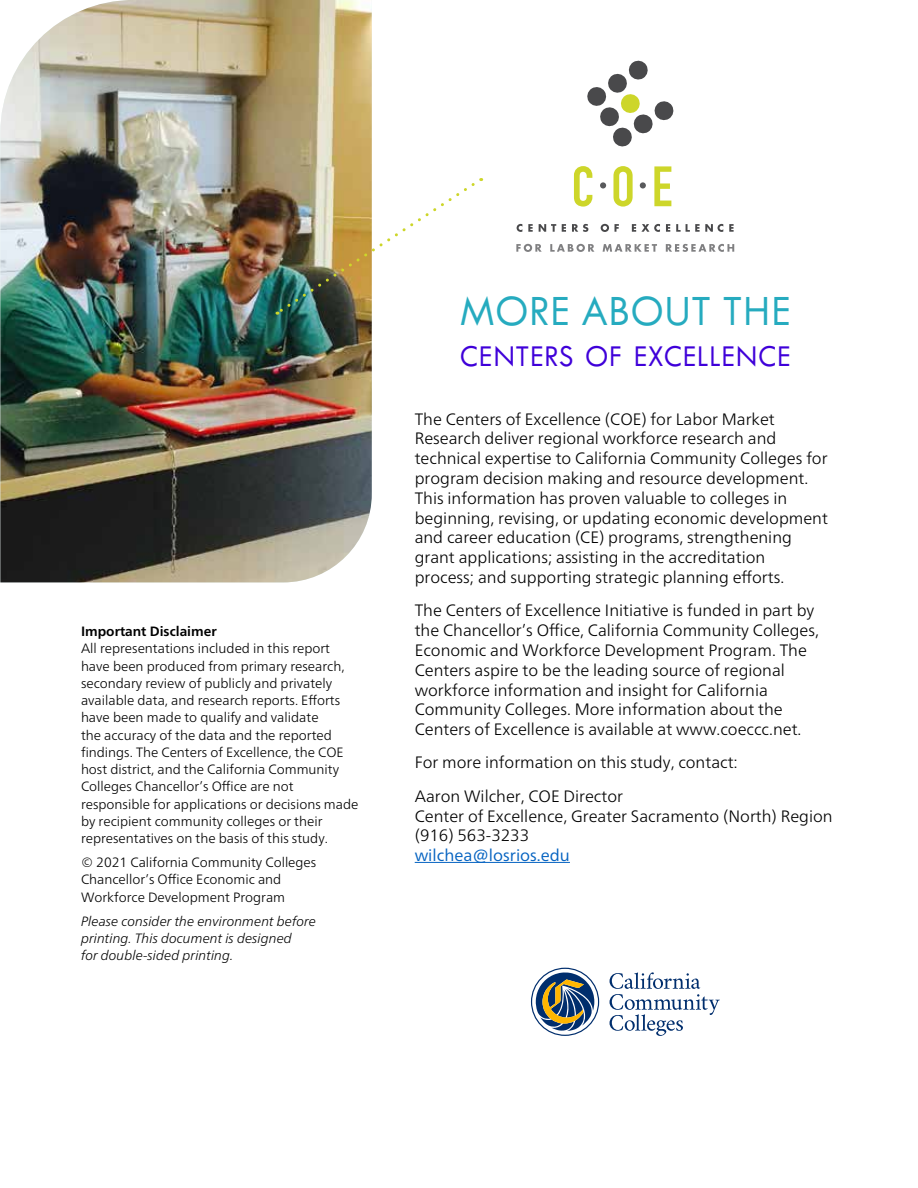
<style>
.page{position:relative;width:918px;height:1188px;background:#fff}
.page>*{position:absolute;margin:0;border:0;box-sizing:border-box;transform-origin:0 0}
.t1{font:45px "Tw Cen MT Sm Md";color:#26abbf}
.t2{font:31.5px "Tw Cen MT Sm Md";color:#3f00d9}
.t3{font:300 16.5px/19.8px "Frutiger Neue LT";color:#000}
.t4{font:16.5px "Frutiger Neue LT";color:#0563c1}
.t5{font:300 13.5px/17.2px "Frutiger Neue LT";color:#000}
.t6{font:italic 300 13.5px/17.2px "Frutiger Neue LT";color:#000}
.t7{font:700 13.5px "Frutiger Neue LT";color:#000}
</style>
<div class="page">
<svg style="left:517px;top:224px;width:5px;height:8px"></svg>
<svg style="left:528px;top:224px;width:5px;height:8px"></svg>
<svg style="left:539px;top:224px;width:17px;height:8px"></svg>
<svg style="left:562px;top:224px;width:4px;height:8px"></svg>
<svg style="left:572px;top:224px;width:16px;height:8px"></svg>
<svg style="left:601px;top:224px;width:8px;height:8px"></svg>
<svg style="left:615px;top:224px;width:4px;height:8px"></svg>
<svg style="left:632px;top:224px;width:28px;height:8px"></svg>
<svg style="left:666px;top:224px;width:4px;height:8px"></svg>
<svg style="left:676px;top:224px;width:47px;height:8px"></svg>
<svg style="left:729px;top:224px;width:5px;height:8px"></svg>
<svg style="left:516px;top:244px;width:26px;height:8px"></svg>
<svg style="left:550px;top:244px;width:44px;height:8px"></svg>
<svg style="left:603px;top:244px;width:54px;height:8px"></svg>
<svg style="left:666px;top:244px;width:68px;height:8px"></svg>
<svg style="left:587px;top:61px;width:87px;height:86px"></svg>
<svg style="left:574px;top:166px;width:18px;height:41px"></svg>
<svg style="left:613px;top:166px;width:20px;height:41px"></svg>
<svg style="left:654px;top:166px;width:17px;height:40px"></svg>
<svg style="left:600px;top:182px;width:6px;height:6px"></svg>
<svg style="left:640px;top:182px;width:6px;height:6px"></svg>
<svg style="left:531px;top:968px;width:68px;height:68px"></svg>
<svg style="left:610px;top:972px;width:110px;height:64px"></svg>
<hr style="left:415px;top:862px;width:155px;height:1px;background:#0563c1">
<img style="left:0;top:0;width:372px;height:582px">
<img style="left:277px;top:178px;width:205px;height:137px">
<p class="t7" style="left:81px;top:623px;width:137px">Important Disclaimer</p>
<p class="t5" style="left:81px;top:640px;width:279px">All representations included in this report have been produced from primary research, secondary review of publicly and privately available data, and research reports. Efforts have been made to qualify and validate<br>the accuracy of the data and the reported findings. The Centers of Excellence, the COE host district, and the California Community Colleges Chancellor’s Office are not responsible for applications or decisions made by recipient community colleges or their representatives on the basis of this study.</p>
<p class="t5" style="left:81px;top:854px;width:237px">© 2021 California Community Colleges<br>Chancellor’s Office Economic and<br>Workforce Development Program</p>
<p class="t6" style="left:81px;top:912px;width:237px">Please consider the environment before printing. This document is designed<br>for double-sided printing.</p>
<h1 class="t1" style="left:460px;top:288px;width:333px">MORE ABOUT THE</h1>
<h2 class="t2" style="left:460px;top:340px;width:333px">CENTERS OF EXCELLENCE</h2>
<p class="t3" style="left:415px;top:409px;width:415px">The Centers of Excellence (COE) for Labor Market Research deliver regional workforce research and technical expertise to California Community Colleges for program decision making and resource development.<br>This information has proven valuable to colleges in beginning, revising, or updating economic development and career education (CE) programs, strengthening grant applications; assisting in the accreditation process; and supporting strategic planning efforts.</p>
<p class="t3" style="left:415px;top:601px;width:406px">The Centers of Excellence Initiative is funded in part by the Chancellor’s Office, California Community Colleges, Economic and Workforce Development Program. The Centers aspire to be the leading source of regional workforce information and insight for California Community Colleges. More information about the Centers of Excellence is available at www.coeccc.net.</p>
<p class="t3" style="left:415px;top:746px;width:325px;line-height:33.3px">For more information on this study, contact:<br>Aaron Wilcher, COE Director</p>
<p class="t3" style="left:415px;top:806px;width:419px">Center of Excellence, Greater Sacramento (North) Region (916) 563-3233</p>
<p class="t4" style="left:415px;top:845px;width:157px">wilchea@losrios.edu</p>
</div>
